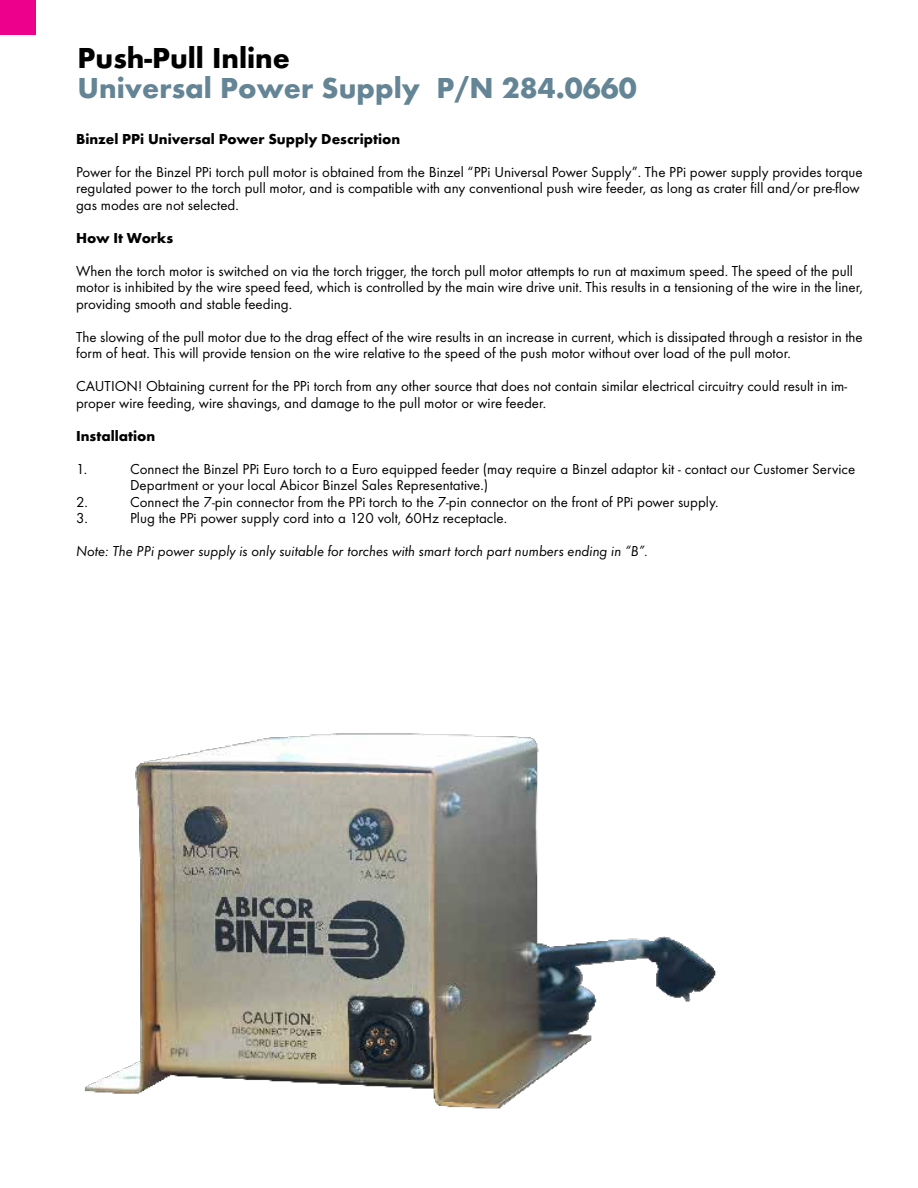
<style>
.page{position:relative;width:918px;height:1188px;background:#fff}
.page>*{position:absolute;margin:0;border:0;box-sizing:border-box;transform-origin:0 0}
.t1{font:700 30px "Futura TOT";color:#648595}
.t2{font:700 30px "Futura TOT";color:#000}
.t3{font:15px/16.5px "Futura TOT";color:#000}
.t4{font:15px "Futura TOT Book Obli";color:#000}
.t5{font:700 15px "Futura TOT";color:#000}
</style>
<div class="page">
<img style="left:84px;top:733px;width:632px;height:376px">
<div style="left:0;top:0;width:36px;height:34px;background:#ec008c"></div>
<h1 class="t2" style="left:78px;top:39px;width:214px">Push-Pull Inline</h1>
<h1 class="t1" style="left:78px;top:69px;width:561px">Universal Power Supply P/N 284.0660</h1>
<p class="t5" style="left:76px;top:129px;width:326px">Binzel PPi Universal Power Supply Description</p>
<p class="t3" style="left:76px;top:163px;width:788px">Power for the Binzel PPi torch pull motor is obtained from the Binzel “PPi Universal Power Supply”. The PPi power supply provides torque regulated power to the torch pull motor, and is compatible with any conventional push wire feeder, as long as crater fill and/or pre-flow gas modes are not selected.</p>
<p class="t5" style="left:76px;top:228px;width:99px">How It Works</p>
<p class="t3" style="left:76px;top:262px;width:788px">When the torch motor is switched on via the torch trigger, the torch pull motor attempts to run at maximum speed. The speed of the pull motor is inhibited by the wire speed feed, which is controlled by the main wire drive unit. This results in a tensioning of the wire in the liner, providing smooth and stable feeding.</p>
<p class="t3" style="left:76px;top:328px;width:788px">The slowing of the pull motor due to the drag effect of the wire results in an increase in current, which is dissipated through a resistor in the form of heat. This will provide tension on the wire relative to the speed of the push motor without over load of the pull motor.</p>
<p class="t3" style="left:76px;top:378px;width:773px">CAUTION! Obtaining current for the PPi torch from any other source that does not contain similar electrical circuitry could result in im&shy;proper wire feeding, wire shavings, and damage to the pull motor or wire feeder.</p>
<p class="t5" style="left:76px;top:426px;width:81px">Installation</p>
<p class="t3" style="left:76px;top:460px;width:13px">1.</p>
<p class="t3" style="left:130px;top:460px;width:727px">Connect the Binzel PPi Euro torch to a Euro equipped feeder (may require a Binzel adaptor kit - contact our Customer Service<br>Department or your local Abicor Binzel Sales Representative.)</p>
<p class="t3" style="left:76px;top:493px;width:13px">2.</p>
<p class="t3" style="left:130px;top:493px;width:590px">Connect the 7-pin connector from the PPi torch to the 7-pin connector on the front of PPi power supply.</p>
<p class="t3" style="left:76px;top:510px;width:13px">3.</p>
<p class="t3" style="left:130px;top:510px;width:379px">Plug the PPi power supply cord into a 120 volt, 60Hz receptacle.</p>
<p class="t4" style="left:76px;top:542px;width:574px">Note: The PPi power supply is only suitable for torches with smart torch part numbers ending in “B”.</p>
</div>
